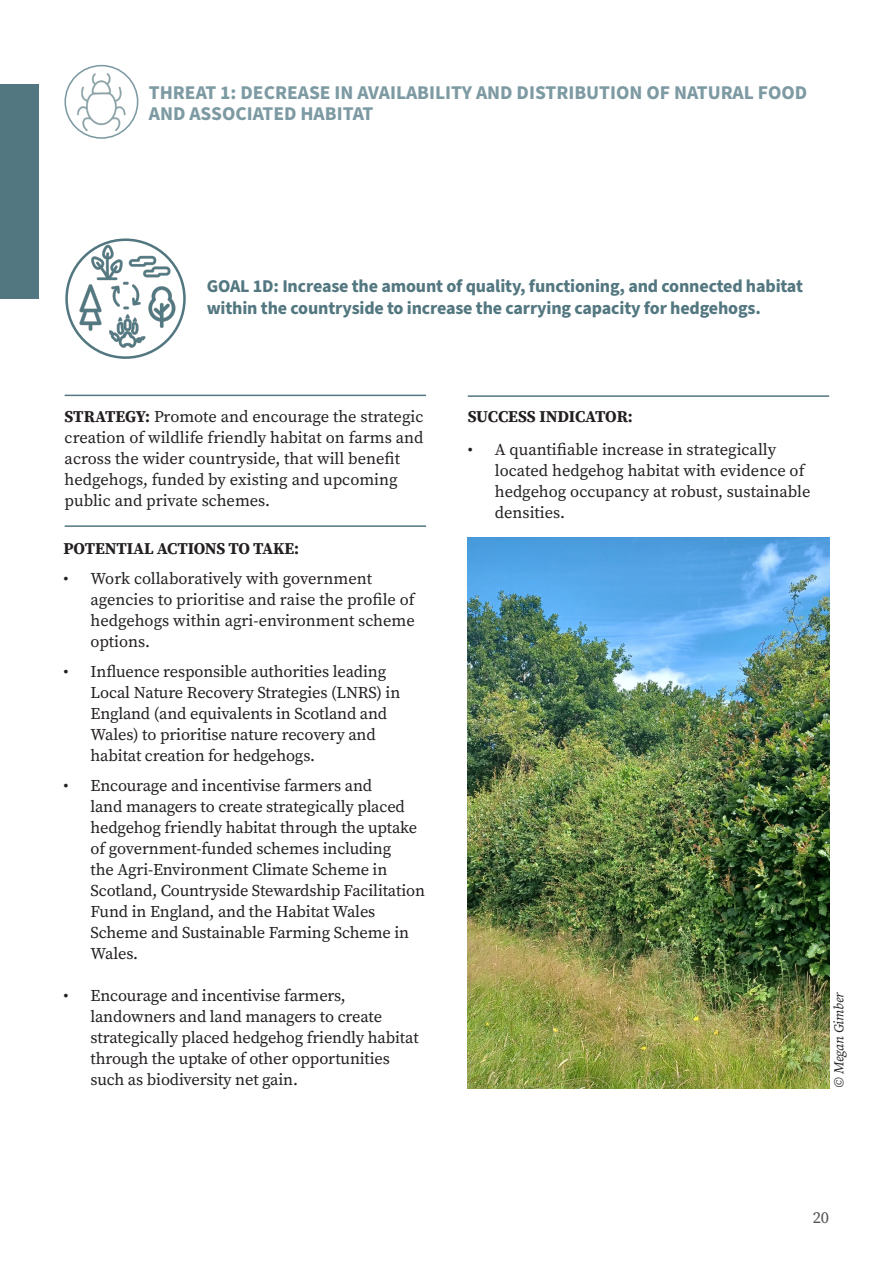
<style>
.page{position:relative;width:893px;height:1263px;background:#fff}
.page>*{position:absolute;margin:0;border:0;box-sizing:border-box;transform-origin:0 0}
.Threat{font:700 19.5px/21px "Source Sans Pro";color:#7d9aa3}
.Threat-2{font:700 18px/22.5px "Source Sans Pro";letter-spacing:-.01em;color:#537780}
.Threat-3{font:16.5px/21px "Source Serif Variable";letter-spacing:-.01em;color:#231f20}
.t1{font:16.5px "Source Serif Variable";color:#535355}
.t2{font:italic 13.5px "Source Serif Variable";letter-spacing:-.015em;color:#231f20}
</style>
<div class="page">
<div style="left:0;top:84px;width:38px;height:215px;background:#537780"></div>
<img style="left:67px;top:66px;width:71px;height:72px">
<div style="left:64px;top:65px;width:74px;height:74px;border:2px solid #7d9aa3;border-radius:50%"></div>
<img style="left:67px;top:240px;width:117px;height:118px;border-radius:59px">
<div style="left:65px;top:238px;width:121px;height:121px;border:3px solid #537780;border-radius:50%"></div>
<hr style="left:65px;top:395px;width:361px;height:1px;background:#537780">
<hr style="left:468px;top:395px;width:361px;height:2px;background:#537780">
<hr style="left:65px;top:525px;width:361px;height:2px;background:#537780">
<img style="left:468px;top:537px;width:361px;height:552px">
<p class="Threat" style="left:149px;top:82px;width:660px">THREAT 1: DECREASE IN AVAILABILITY AND DISTRIBUTION OF NATURAL FOOD<br>AND ASSOCIATED HABITAT</p>
<p class="Threat-2" style="left:207px;top:275px;width:598px">GOAL 1D: Increase the amount of quality, functioning, and connected habitat within the countryside to increase the carrying capacity for hedgehogs.</p>
<p class="Threat-3" style="left:65px;top:406px;width:360px">STRATEGY: Promote and encourage the strategic creation of wildlife friendly habitat on farms and across the wider countryside, that will benefit hedgehogs, funded by existing and upcoming public and private schemes.</p>
<p class="Threat-3" style="left:468px;top:406px;width:167px">SUCCESS INDICATOR:</p>
<p class="Threat-3" style="left:495px;top:439px;width:317px;text-indent:-27px">• A quantifiable increase in strategically located hedgehog habitat with evidence of hedgehog occupancy at robust, sustainable densities.</p>
<p class="Threat-3" style="left:64px;top:538px;width:237px">POTENTIAL ACTIONS TO TAKE:</p>
<p class="Threat-3" style="left:91px;top:568px;width:326px;text-indent:-27px">• Work collaboratively with government agencies to prioritise and raise the profile of hedgehogs within agri-environment scheme options.</p>
<p class="Threat-3" style="left:91px;top:661px;width:311px;text-indent:-27px">• Influence responsible authorities leading Local Nature Recovery Strategies (LNRS) in England (and equivalents in Scotland and Wales) to prioritise nature recovery and habitat creation for hedgehogs.</p>
<p class="Threat-3" style="left:91px;top:775px;width:336px;text-indent:-27px">• Encourage and incentivise farmers and<br>land managers to create strategically placed hedgehog friendly habitat through the uptake of government-funded schemes including<br>the Agri-Environment Climate Scheme in Scotland, Countryside Stewardship Facilitation Fund in England, and the Habitat Wales Scheme and Sustainable Farming Scheme in Wales.</p>
<p class="Threat-3" style="left:91px;top:985px;width:330px;text-indent:-27px">• Encourage and incentivise farmers, landowners and land managers to create strategically placed hedgehog friendly habitat through the uptake of other opportunities such as biodiversity net gain.</p>
<p class="t2" style="left:830px;top:1087px;width:97px;rotate:-90deg">© Megan Gimber</p>
<p class="t1" style="left:813px;top:1206px;width:18px">20</p>
</div>
